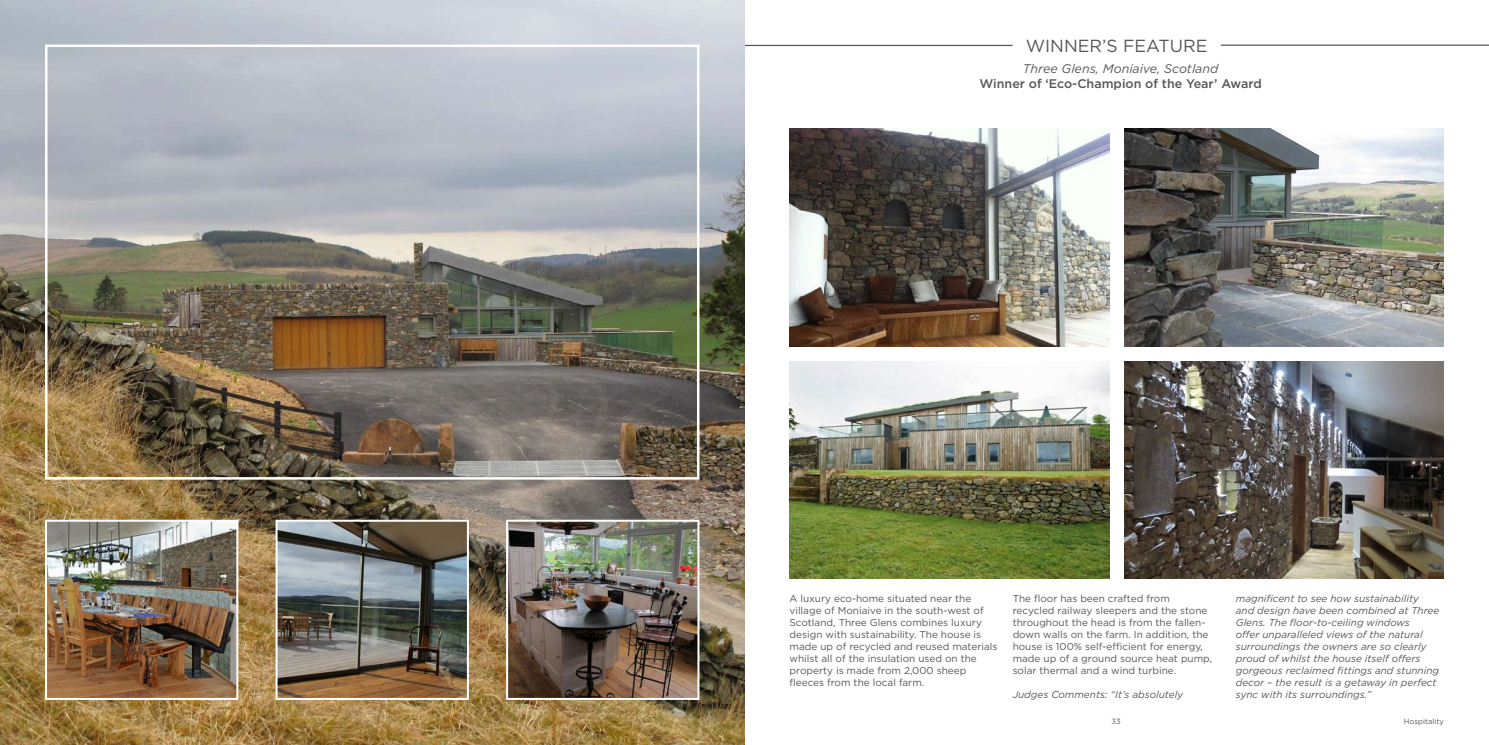
<style>
.page{position:relative;width:1489px;height:745px;background:#fff}
.page>*{position:absolute;margin:0;border:0;box-sizing:border-box;transform-origin:0 0}
.t1{font:17.5px "Gotham";color:#575756}
.t2{font:500 12.5px "Gotham";color:#575756}
.t3{font:italic 12.5px "Gotham";color:#575756}
.t4{font:10px/12px "Gotham";color:#575756}
.t5{font:italic 10px/12px "Gotham";color:#575756}
.t6{font:7.5px "Gotham";color:#575756}
</style>
<div class="page">
<hr style="left:1220px;top:44px;width:268px;height:2px;background:#575756">
<hr style="left:744px;top:45px;width:268px;height:1px;background:#575756">
<img style="left:0;top:0;width:744px;height:744px">
<img style="left:48px;top:522px;width:187px;height:174px">
<div style="left:45px;top:519px;width:193px;height:180px;border:2px solid #fff"></div>
<img style="left:278px;top:522px;width:188px;height:174px">
<div style="left:275px;top:519px;width:194px;height:180px;border:2px solid #fff"></div>
<img style="left:509px;top:522px;width:187px;height:174px">
<div style="left:506px;top:519px;width:193px;height:180px;border:2px solid #fff"></div>
<img style="left:789px;top:128px;width:320px;height:218px">
<img style="left:1124px;top:128px;width:319px;height:218px">
<img style="left:789px;top:361px;width:320px;height:217px">
<img style="left:1124px;top:361px;width:319px;height:217px">
<div style="left:45px;top:44px;width:654px;height:435px;border:2px solid #fff"></div>
<h1 class="t1" style="left:1025px;top:36px;width:183px">WINNER’S FEATURE</h1>
<p class="t3" style="left:1022px;top:62px;width:197px">Three Glens, Moniaive, Scotland</p>
<p class="t2" style="left:979px;top:77px;width:284px">Winner of ‘Eco-Champion of the Year’ Award</p>
<p class="t4" style="left:789px;top:591px;width:209px">A luxury eco-home situated near the village of Moniaive in the south-west of Scotland, Three Glens combines luxury design with sustainability. The house is made up of recycled and reused materials whilst all of the insulation used on the property is made from 2,000 sheep fleeces from the local farm.</p>
<p class="t4" style="left:1012px;top:591px;width:201px">The floor has been crafted from recycled railway sleepers and the stone throughout the head is from the fallen&shy;down walls on the farm. In addition, the house is 100% self-efficient for energy, made up of a ground source heat pump, solar thermal and a wind turbine.</p>
<p class="t5" style="left:1012px;top:688px;width:172px">Judges Comments: “It’s absolutely</p>
<p class="t5" style="left:1235px;top:591px;width:205px">magnificent to see how sustainability and design have been combined at Three Glens. The floor-to-ceiling windows<br>offer unparalleled views of the natural surroundings the owners are so clearly proud of whilst the house itself offers gorgeous reclaimed fittings and stunning decor – the result is a getaway in perfect sync with its surroundings.”</p>
<p class="t6" style="left:1111px;top:716px;width:11px">33</p>
<p class="t6" style="left:1403px;top:716px;width:42px">Hospitality</p>
</div>
